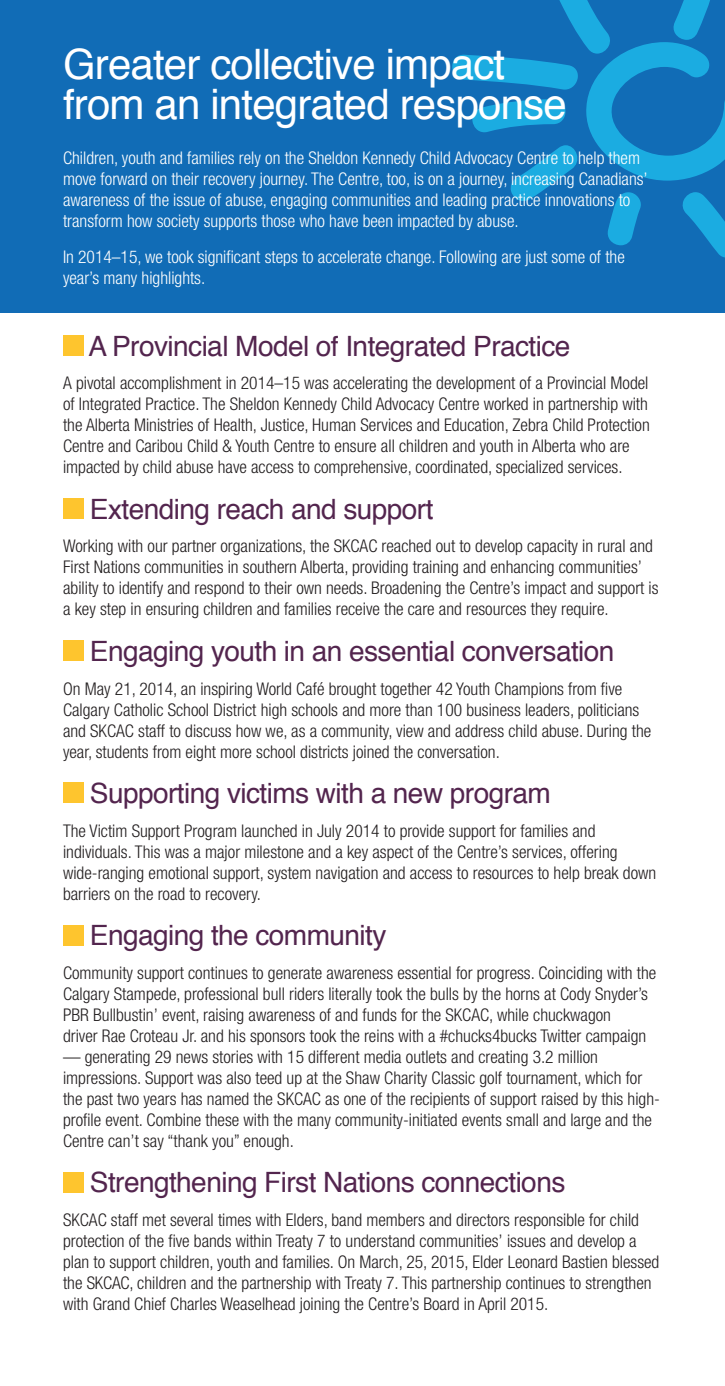
<style>
.page{position:relative;width:725px;height:1386px;background:#fff}
.page>*{position:absolute;margin:0;border:0;box-sizing:border-box;transform-origin:0 0}
.t1{font:42px/40.2px "Helvetica";letter-spacing:-.02em;color:#fff}
.t2{font:28px "Helvetica";letter-spacing:-.02em;color:#53254e}
.t3{font:300 condensed 17.5px/21px "Helvetica Neue";color:#231f20}
.t4{font:300 condensed 17.5px/21px "Helvetica Neue";color:#fff}
</style>
<div class="page">
<div style="left:0;top:0;width:724px;height:312px;background:#116cb6"></div>
<svg style="left:452px;top:0;width:272px;height:257px"></svg>
<div style="left:63px;top:336px;width:20px;height:20px;background:#fec52e"></div>
<div style="left:63px;top:499px;width:20px;height:20px;background:#fec52e"></div>
<div style="left:63px;top:641px;width:20px;height:20px;background:#fec52e"></div>
<div style="left:63px;top:783px;width:20px;height:20px;background:#fec52e"></div>
<div style="left:63px;top:925px;width:20px;height:20px;background:#fec52e"></div>
<div style="left:63px;top:1172px;width:20px;height:20px;background:#fec52e"></div>
<h1 class="t1" style="left:63px;top:45px;width:505px">Greater collective impact from an integrated response</h1>
<p class="t4" style="left:63px;top:147px;width:586px">Children, youth and families rely on the Sheldon Kennedy Child Advocacy Centre to help them move forward on their recovery journey. The Centre, too, is on a journey, increasing Canadians’ awareness of the issue of abuse, engaging communities and leading practice innovations to transform how society supports those who have been impacted by abuse.</p>
<p class="t4" style="left:63px;top:247px;width:563px">In 2014–15, we took significant steps to accelerate change. Following are just some of the year’s many highlights.</p>
<h2 class="t2" style="left:88px;top:324px;width:483px">A Provincial Model of Integrated Practice</h2>
<p class="t3" style="left:63px;top:372px;width:588px">A pivotal accomplishment in 2014–15 was accelerating the development of a Provincial Model of Integrated Practice. The Sheldon Kennedy Child Advocacy Centre worked in partnership with the Alberta Ministries of Health, Justice, Human Services and Education, Zebra Child Protection Centre and Caribou Child &amp; Youth Centre to ensure all children and youth in Alberta who are impacted by child abuse have access to comprehensive, coordinated, specialized services.</p>
<h2 class="t2" style="left:90px;top:487px;width:345px">Extending reach and support</h2>
<p class="t3" style="left:63px;top:536px;width:597px">Working with our partner organizations, the SKCAC reached out to develop capacity in rural and First Nations communities in southern Alberta, providing training and enhancing communities’ ability to identify and respond to their own needs. Broadening the Centre’s impact and support is a key step in ensuring children and families receive the care and resources they require.</p>
<h2 class="t2" style="left:90px;top:629px;width:526px">Engaging youth in an essential conversation</h2>
<p class="t3" style="left:63px;top:678px;width:589px">On May 21, 2014, an inspiring World Café brought together 42 Youth Champions from five Calgary Catholic School District high schools and more than 100 business leaders, politicians and SKCAC staff to discuss how we, as a community, view and address child abuse. During the year, students from eight more school districts joined the conversation.</p>
<h2 class="t2" style="left:90px;top:772px;width:462px">Supporting victims with a new program</h2>
<p class="t3" style="left:63px;top:820px;width:594px">The Victim Support Program launched in July 2014 to provide support for families and individuals. This was a major milestone and a key aspect of the Centre’s services, offering wide-ranging emotional support, system navigation and access to resources to help break down barriers on the road to recovery.</p>
<h2 class="t2" style="left:90px;top:914px;width:298px">Engaging the community</h2>
<p class="t3" style="left:63px;top:962px;width:594px">Community support continues to generate awareness essential for progress. Coinciding with the Calgary Stampede, professional bull riders literally took the bulls by the horns at Cody Snyder’s PBR Bullbustin’ event, raising awareness of and funds for the SKCAC, while chuckwagon<br>driver Rae Croteau Jr. and his sponsors took the reins with a #chucks4bucks Twitter campaign</p>
<p class="t3" style="left:63px;top:1046px;width:598px">— generating 29 news stories with 15 different media outlets and creating 3.2 million impressions. Support was also teed up at the Shaw Charity Classic golf tournament, which for the past two years has named the SKCAC as one of the recipients of support raised by this high&shy;profile event. Combine these with the many community-initiated events small and large and the Centre can’t say “thank you” enough.</p>
<h2 class="t2" style="left:90px;top:1161px;width:477px">Strengthening First Nations connections</h2>
<p class="t3" style="left:63px;top:1209px;width:597px">SKCAC staff met several times with Elders, band members and directors responsible for child protection of the five bands within Treaty 7 to understand communities’ issues and develop a plan to support children, youth and families. On March, 25, 2015, Elder Leonard Bastien blessed the SKCAC, children and the partnership with Treaty 7. This partnership continues to strengthen with Grand Chief Charles Weaselhead joining the Centre’s Board in April 2015.</p>
</div>
